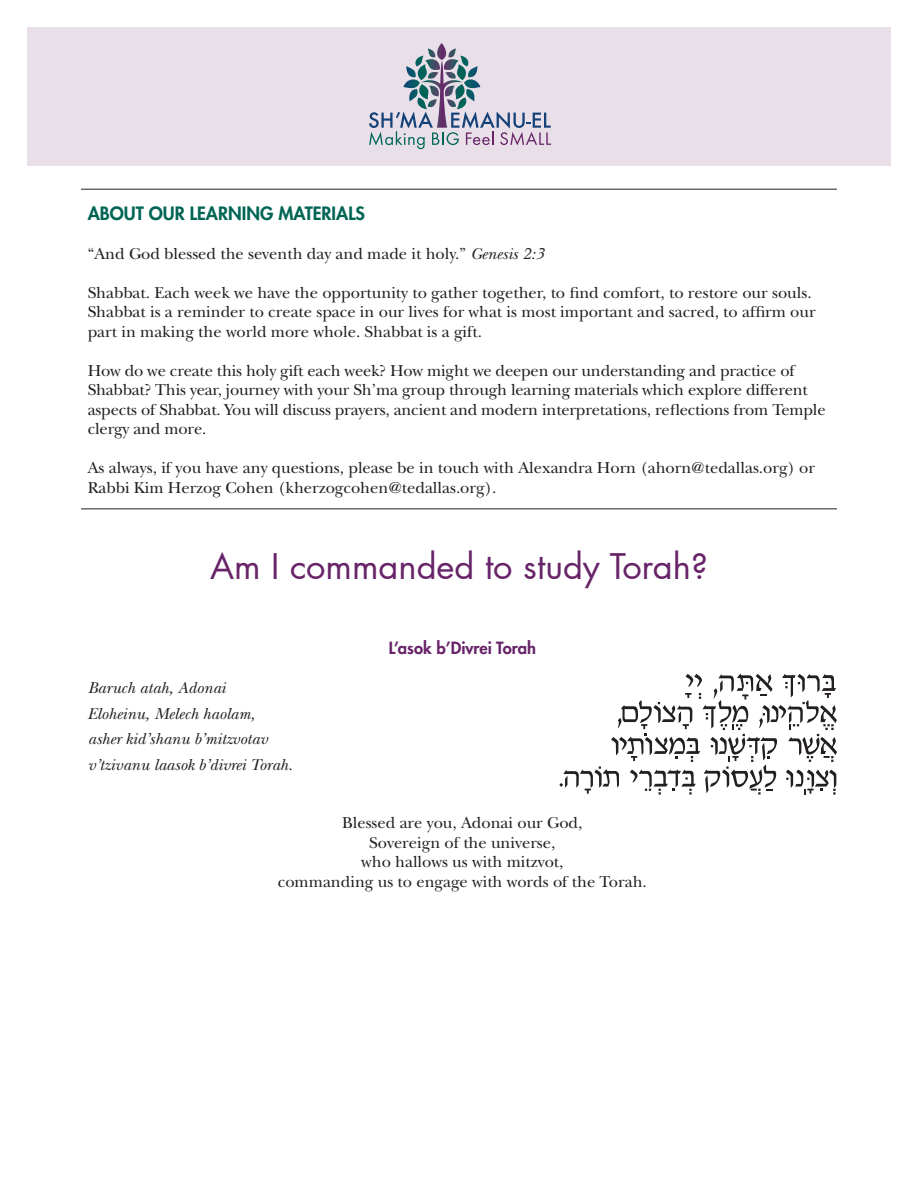
<style>
.page{position:relative;width:918px;height:1188px;background:#fff}
.page>*{position:absolute;margin:0;border:0;box-sizing:border-box;transform-origin:0 0}
.t1{font:34.5px "Futura LT Pro";color:#682468}
.t2{font:800 18px "Futura LT Pro";color:#006555}
.t3{font:16.5px/19.5px "New Baskerville Std";color:#231f20}
.t4{font:italic 16.5px "New Baskerville Std";color:#231f20}
.t5{font:800 16.5px "Futura LT Pro";color:#682468}
.s1{font-style:italic}
</style>
<div class="page">
<div style="left:27px;top:27px;width:864px;height:138px;background:#e8dfe8"></div>
<svg style="left:369px;top:43px;width:182px;height:106px"></svg>
<hr style="left:81px;top:509px;width:756px;height:1px;background:#231f20">
<hr style="left:81px;top:189px;width:756px;height:1px;background:#231f20">
<svg style="left:559px;top:674px;width:278px;height:121px"></svg>
<p class="t2" style="left:88px;top:200px;width:279px">ABOUT OUR LEARNING MATERIALS</p>
<p class="t3" style="left:88px;top:244px;width:458px">“And God blessed the seventh day and made it holy.” <span class="s1">Genesis 2:3</span></p>
<p class="t3" style="left:88px;top:283px;width:729px">Shabbat. Each week we have the opportunity to gather together, to find comfort, to restore our souls.<br>Shabbat is a reminder to create space in our lives for what is most important and sacred, to affirm our part in making the world more whole. Shabbat is a gift.</p>
<p class="t3" style="left:88px;top:361px;width:739px">How do we create this holy gift each week? How might we deepen our understanding and practice of Shabbat? This year, journey with your Sh’ma group through learning materials which explore different aspects of Shabbat. You will discuss prayers, ancient and modern interpretations, reflections from Temple clergy and more.</p>
<p class="t3" style="left:88px;top:459px;width:729px">As always, if you have any questions, please be in touch with Alexandra Horn (ahorn@tedallas.org) or<br>Rabbi Kim Herzog Cohen (kherzogcohen@tedallas.org).</p>
<p class="t1" style="left:210px;top:543px;width:499px">Am I commanded to study Torah?</p>
<p class="t4" style="left:88px;top:678px;width:139px">Baruch atah, Adonai</p>
<p class="t4" style="left:88px;top:704px;width:169px">Eloheinu, Melech haolam,</p>
<p class="t4" style="left:88px;top:729px;width:181px">asher kid’shanu b’mitzvotav</p>
<p class="t4" style="left:88px;top:755px;width:207px">v’tzivanu laasok b’divrei Torah.</p>
<p class="t5" style="left:389px;top:635px;width:149px">L’asok b’Divrei Torah</p>
<p class="t3" style="left:342px;top:813px;width:242px">Blessed are you, Adonai our God,</p>
<p class="t3" style="left:369px;top:833px;width:188px">Sovereign of the universe,</p>
<p class="t3" style="left:361px;top:852px;width:204px">who hallows us with mitzvot,</p>
<p class="t3" style="left:278px;top:872px;width:371px">commanding us to engage with words of the Torah.</p>
</div>
